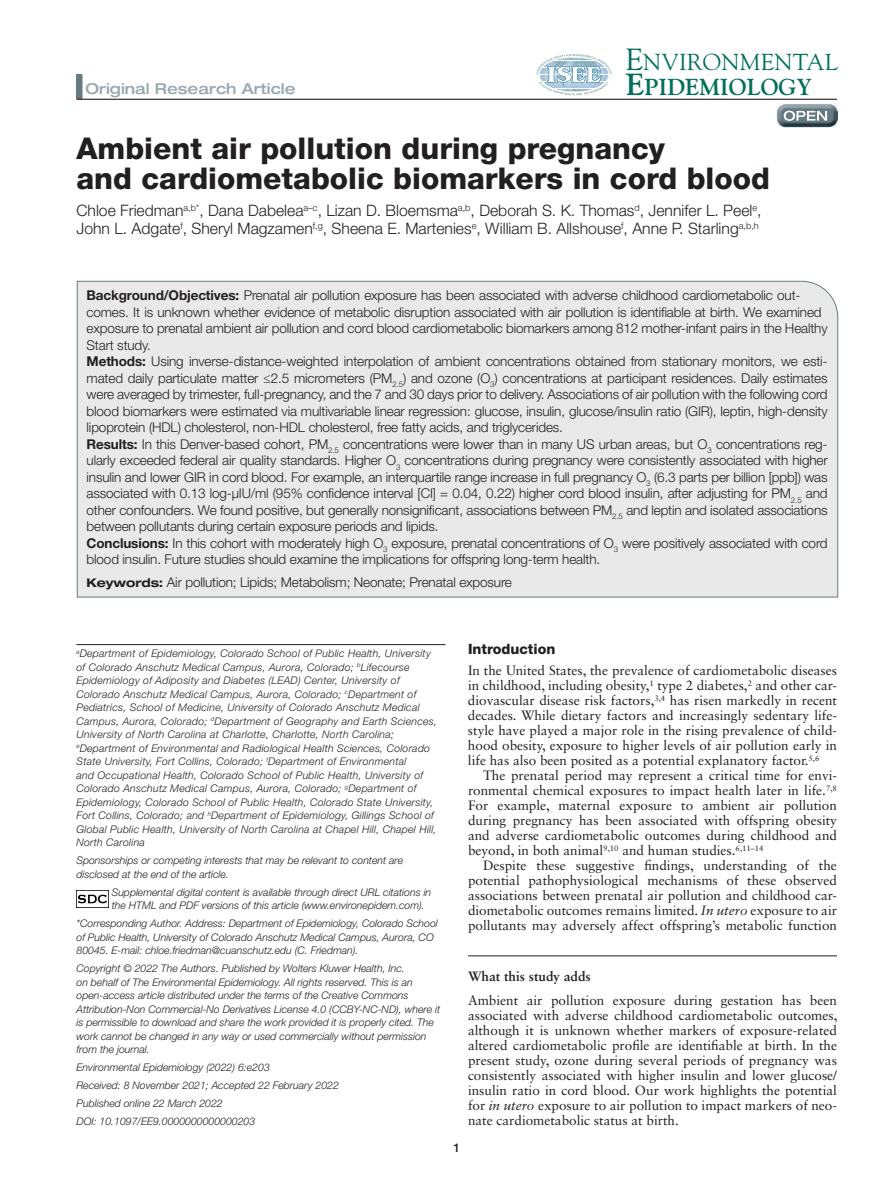
<style>
.page{position:relative;width:891px;height:1188px;background:#fff}
.page>*{position:absolute;margin:0;border:0;box-sizing:border-box;transform-origin:0 0}
.t1{font:800 30px/30px "Helvetica Neue LT Std";color:#231f20}
.t2{font:22.95px/25.2px "Goudy";letter-spacing:.01em;color:#016f5a}
.t3{font:300 15.75px/18px "Helvetica Neue LT Std";color:#231f20}
.t4{font:500 expanded 15px "Helvetica Neue LT Std";color:#98a8ae}
.t5{font:800 14.25px "Helvetica Neue LT Std";color:#231f20}
.t6{font:300 13.5px/16.5px "Helvetica Neue LT Std";letter-spacing:-.01em;color:#231f20}
.t7{font:13.5px/15px "Sabon LT Std";color:#231f20;text-align:justify}
.t8{font:700 13.5px "Sabon LT Std";color:#231f20}
.t9{font:500 12px "Helvetica Neue LT Std";color:#231f20}
.t10{font:italic 300 10.5px/13.5px "Helvetica Neue LT Std";color:#231f20}
.t11{font:italic 300 10.5px/13.5px "Helvetica Neue LT Std";letter-spacing:.025em;color:#231f20}
.s1{font-size:30.45px}
.s2{font-weight:700;font-size:30.45px}
.s3{font-weight:700}
.s4{font-weight:700;font-stretch:expanded;font-size:12px}
.s5{font-style:italic}
</style>
<div class="page">
<div style="left:76px;top:74px;width:6px;height:25px;background:#677981"></div>
<hr style="left:76px;top:99px;width:761px;height:1px;background:#231f20">
<img style="left:776px;top:104px;width:61px;height:24px">
<svg style="left:784px;top:111px;width:43px;height:10px"></svg>
<svg style="left:536px;top:54px;width:76px;height:42px"></svg>
<hr style="left:468px;top:956px;width:369px;height:1px;background:#231f20">
<hr style="left:76px;top:644px;width:370px;height:1px;background:#231f20">
<img style="left:76px;top:890px;width:33px;height:18px">
<div style="left:76px;top:281px;width:762px;height:317px;background:#e9e9e9"></div>
<p class="t4" style="left:86px;top:80px;width:212px">Original Research Article</p>
<h2 class="t2" style="left:626px;top:49px;width:214px"><span class="s1">E</span>NVIRONMENTAL<br><span class="s2">E</span><span class="s3">PIDEMIOLOGY</span></h2>
<h1 class="t1" style="left:76px;top:134px;width:695px">Ambient air pollution during pregnancy<br>and cardiometabolic biomarkers in cord blood</h1>
<p class="t3" style="left:76px;top:201px;width:687px">Chloe Friedman<sup>a,b*</sup>, Dana Dabelea<sup>a–c</sup>, Lizan D. Bloemsma<sup>a,b</sup>, Deborah S. K. Thomas<sup>d</sup>, Jennifer L. Peel<sup>e</sup>,<br>John L. Adgate<sup>f</sup>, Sheryl Magzamen<sup>f,g</sup>, Sheena E. Martenies<sup>e</sup>, William B. Allshouse<sup>f</sup>, Anne P. Starling<sup>a,b,h</sup></p>
<p class="t6" style="left:87px;top:287px;width:743px"><span class="s3">Background/Objectives:</span> Prenatal air pollution exposure has been associated with adverse childhood cardiometabolic out&shy;comes. It is unknown whether evidence of metabolic disruption associated with air pollution is identifiable at birth. We examined exposure to prenatal ambient air pollution and cord blood cardiometabolic biomarkers among 812 mother-infant pairs in the Healthy Start study.<br><span class="s3">Methods:</span> Using inverse-distance-weighted interpolation of ambient concentrations obtained from stationary monitors, we esti&shy;mated daily particulate matter ≤2.5 micrometers (PM<sub>2.5</sub>) and ozone (O<sub>3</sub>) concentrations at participant residences. Daily estimates were averaged by trimester, full-pregnancy, and the 7 and 30 days prior to delivery. Associations of air pollution with the following cord blood biomarkers were estimated via multivariable linear regression: glucose, insulin, glucose/insulin ratio (GIR), leptin, high-density lipoprotein (HDL) cholesterol, non-HDL cholesterol, free fatty acids, and triglycerides.<br><span class="s3">Results:</span> In this Denver-based cohort, PM<sub>2.5</sub> concentrations were lower than in many US urban areas, but O<sub>3</sub> concentrations reg&shy;ularly exceeded federal air quality standards. Higher O<sub>3</sub> concentrations during pregnancy were consistently associated with higher insulin and lower GIR in cord blood. For example, an interquartile range increase in full pregnancy O<sub>3</sub> (6.3 parts per billion [ppb]) was associated with 0.13 log-µIU/ml (95% confidence interval [CI] = 0.04, 0.22) higher cord blood insulin, after adjusting for PM<sub>2.5</sub> and other confounders. We found positive, but generally nonsignificant, associations between PM<sub>2.5</sub> and leptin and isolated associations between pollutants during certain exposure periods and lipids.<br><span class="s3">Conclusions:</span> In this cohort with moderately high O<sub>3</sub> exposure, prenatal concentrations of O<sub>3</sub> were positively associated with cord blood insulin. Future studies should examine the implications for offspring long-term health.</p>
<p class="t6" style="left:87px;top:573px;width:427px"><span class="s4">Keywords:</span> Air pollution; Lipids; Metabolism; Neonate; Prenatal exposure</p>
<p class="t11" style="left:76px;top:646px;width:362px"><sup>a</sup>Department of Epidemiology, Colorado School of Public Health, University of Colorado Anschutz Medical Campus, Aurora, Colorado; <sup>b</sup>Lifecourse Epidemiology of Adiposity and Diabetes (LEAD) Center, University of Colorado Anschutz Medical Campus, Aurora, Colorado; <sup>c</sup>Department of Pediatrics, School of Medicine, University of Colorado Anschutz Medical Campus, Aurora, Colorado; <sup>d</sup>Department of Geography and Earth Sciences, University of North Carolina at Charlotte, Charlotte, North Carolina; <sup>e</sup>Department of Environmental and Radiological Health Sciences, Colorado State University, Fort Collins, Colorado; <sup>f</sup>Department of Environmental<br>and Occupational Health, Colorado School of Public Health, University of Colorado Anschutz Medical Campus, Aurora, Colorado; <sup>g</sup>Department of Epidemiology, Colorado School of Public Health, Colorado State University, Fort Collins, Colorado; and <sup>h</sup>Department of Epidemiology, Gillings School of Global Public Health, University of North Carolina at Chapel Hill, Chapel Hill, North Carolina</p>
<p class="t10" style="left:76px;top:853px;width:328px">Sponsorships or competing interests that may be relevant to content are disclosed at the end of the article.</p>
<p class="t10" style="left:112px;top:885px;width:321px">Supplemental digital content is available through direct URL citations in the HTML and PDF versions of this article (www.environepidem.com).</p>
<p class="t10" style="left:77px;top:916px;width:363px">*Corresponding Author. Address: Department of Epidemiology, Colorado School of Public Health, University of Colorado Anschutz Medical Campus, Aurora, CO<br>80045. E-mail: chloe.friedman@cuanschutz.edu (C. Friedman).</p>
<p class="t10" style="left:77px;top:961px;width:365px">Copyright © 2022 The Authors. Published by Wolters Kluwer Health, Inc.<br>on behalf of The Environmental Epidemiology. All rights reserved. This is an open-access article distributed under the terms of the Creative Commons Attribution-Non Commercial-No Derivatives License 4.0 (CCBY-NC-ND), where it is permissible to download and share the work provided it is properly cited. The work cannot be changed in any way or used commercially without permission from the journal.</p>
<p class="t10" style="left:77px;top:1058px;width:264px;line-height:18px">Environmental Epidemiology (2022) 6:e203<br>Received: 8 November 2021; Accepted 22 February 2022<br>Published online 22 March 2022<br>DOI: 10.1097/EE9.0000000000000203</p>
<p class="t9" style="left:453px;top:1140px;width:8px">1</p>
<p class="t5" style="left:468px;top:641px;width:89px">Introduction</p>
<p class="t7" style="left:468px;top:663px;width:371px">In the United States, the prevalence of cardiometabolic diseases in childhood, including obesity,<sup>1</sup> type 2 diabetes,<sup>2</sup> and other car&shy;diovascular disease risk factors,<sup>3,4</sup> has risen markedly in recent decades. While dietary factors and increasingly sedentary life&shy;style have played a major role in the rising prevalence of child&shy;hood obesity, exposure to higher levels of air pollution early in life has also been posited as a potential explanatory factor.<sup>5,6</sup></p>
<p class="t7" style="left:468px;top:768px;width:371px;text-indent:15px">The prenatal period may represent a critical time for envi&shy;ronmental chemical exposures to impact health later in life.<sup>7,8<br></sup>For example, maternal exposure to ambient air pollution during pregnancy has been associated with offspring obesity and adverse cardiometabolic outcomes during childhood and beyond, in both animal<sup>9,10</sup> and human studies.<sup>6,11–14</sup></p>
<p class="t7" style="left:468px;top:858px;width:371px;text-indent:15px">Despite these suggestive findings, understanding of the potential pathophysiological mechanisms of these observed associations between prenatal air pollution and childhood car&shy;diometabolic outcomes remains limited. <span class="s5">In utero</span> exposure to air pollutants may adversely affect offspring’s metabolic function</p>
<p class="t8" style="left:468px;top:968px;width:124px">What this study adds</p>
<p class="t7" style="left:468px;top:993px;width:371px">Ambient air pollution exposure during gestation has been associated with adverse childhood cardiometabolic outcomes, although it is unknown whether markers of exposure-related altered cardiometabolic profile are identifiable at birth. In the present study, ozone during several periods of pregnancy was consistently associated with higher insulin and lower glucose/ insulin ratio in cord blood. Our work highlights the potential for <span class="s5">in utero</span> exposure to air pollution to impact markers of neo&shy;nate cardiometabolic status at birth.</p>
</div>
